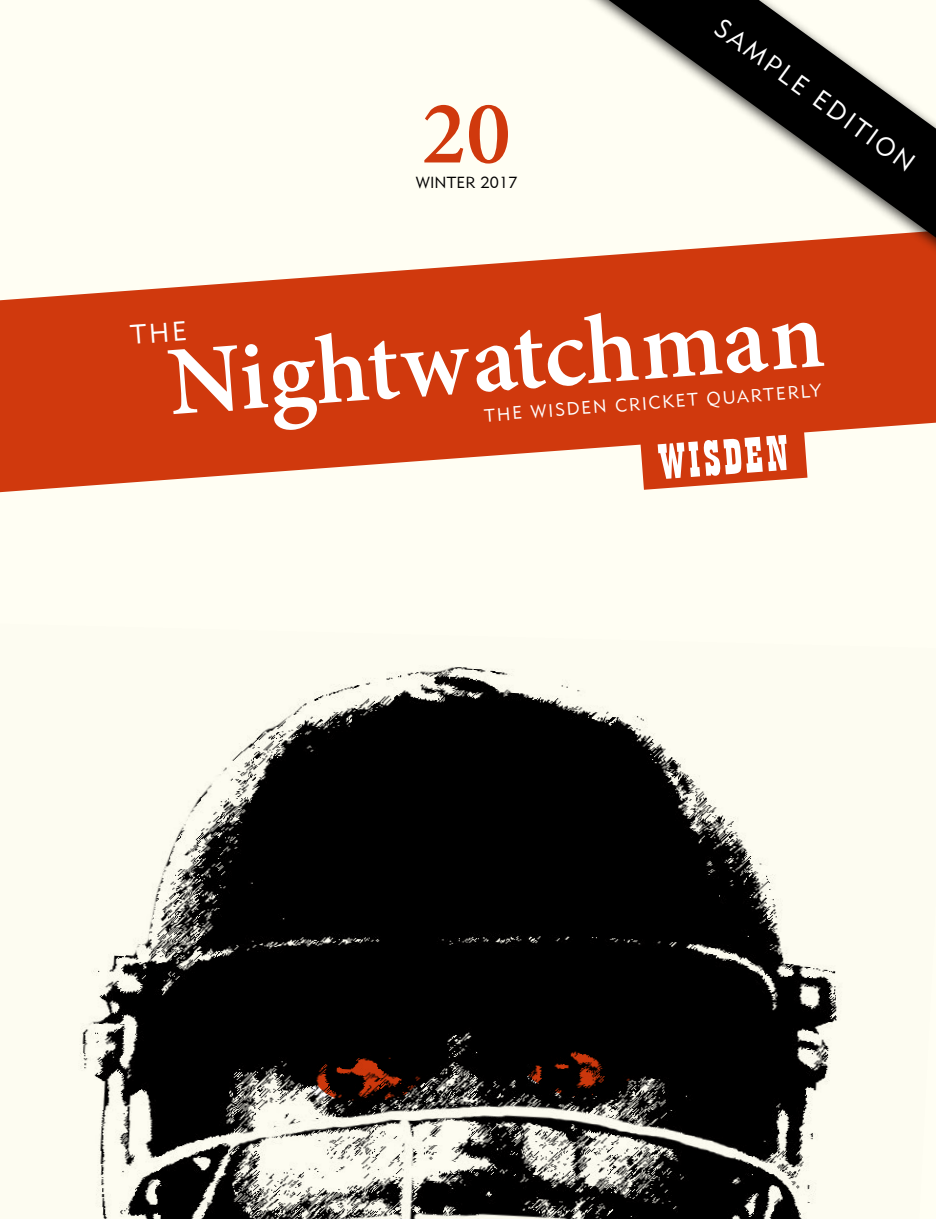
<style>
.page{position:relative;width:936px;height:1219px;background:#fff}
.page>*{position:absolute;margin:0;border:0;box-sizing:border-box;transform-origin:0 0}
.t1{font:600 98.4px "Minion Pro";color:#fff}
.t2{font:600 90.6px "Minion Pro";color:#d0390d}
.t3{font:26px "Geometric 415 BT Lite A";color:#fff}
.t4{font:18px "Geometric 415 BT Lite A";color:#fff}
.t5{font:16px "Geometric 415 BT Lite A";letter-spacing:.01em;color:#000}
</style>
<div class="page">
<div style="left:0;top:0;width:935px;height:1219px;background:#fffef3"></div>
<img style="left:80px;top:666px;width:758px;height:553px">
<img style="left:311px;top:1041px;width:91px;height:7px">
<img style="left:515px;top:1047px;width:100px;height:43px">
<svg style="left:0;top:267px;width:935px;height:225px;fill:#d0390d"></svg>
<svg style="left:301px;top:1048px;width:127px;height:55px;background:#2d160f"></svg>
<svg style="left:526px;top:1049px;width:113px;height:50px;background:#1c0b06"></svg>
<div style="left:449px;top:0;width:486px;height:409px;background:#000;opacity:.75"></div>
<svg style="left:608px;top:0;width:327px;height:238px"></svg>
<svg style="left:639px;top:423px;width:168px;height:67px"></svg>
<svg style="left:130px;top:321px;width:56px;height:23px"></svg>
<h2 class="t2" style="left:421px;top:71px;width:91px">20</h2>
<p class="t5" style="left:415px;top:172px;width:103px">WINTER 2017</p>
<h3 class="t3" style="left:727px;top:12px;width:241px;rotate:36deg">SAMPLE EDITION</h3>
<h1 class="t1" style="left:164px;top:314px;width:658px;rotate:-4deg">Nightwatchman</h1>
<p class="t4" style="left:483px;top:403px;width:339px;rotate:-4deg">THE WISDEN CRICKET QUARTERLY</p>
</div>
